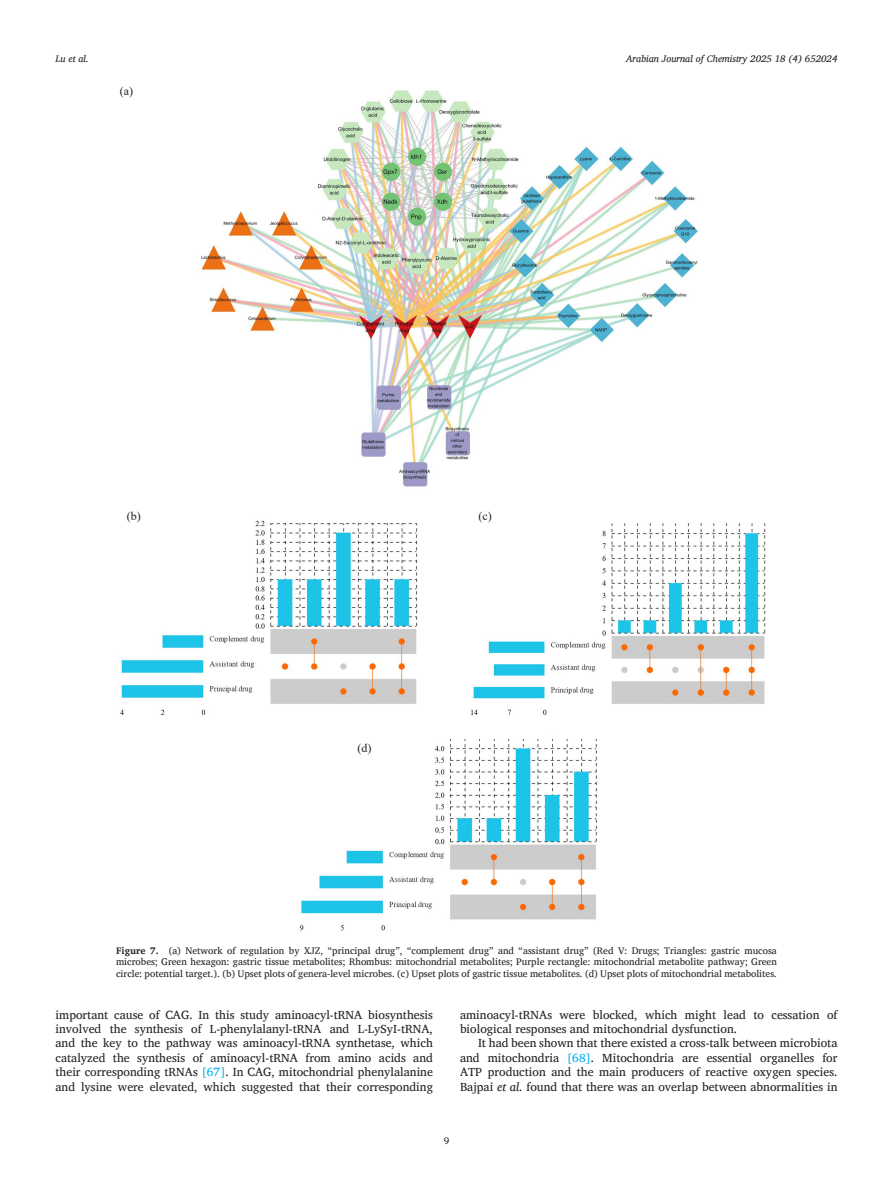
<style>
.page{position:relative;width:893px;height:1191px;background:#fff}
.page>*{position:absolute;margin:0;border:0;box-sizing:border-box;transform-origin:0 0}
.para{font:12px/14.4px "Charis SIL";color:#231f20;text-align:justify}
.Fig_label{font:12px "Times New Roman";color:#231f20}
.float_figure_figure{font:9.75px/11.7px "Charis SIL";color:#231f20;text-align:justify}
.t1{font:italic 9.75px "Charis SIL";color:#231f20}
.s1{font-weight:700}
.s2{color:#00aeef}
.s3{font-style:italic}
</style>
<div class="page">
<img style="left:120px;top:90px;width:646px;height:841px">
<p class="t1" style="left:56px;top:53px;width:35px">Lu et al.</p>
<p class="t1" style="left:626px;top:53px;width:213px">Arabian Journal of Chemistry 2025 18 (4) 652024</p>
<p class="Fig_label" style="left:120px;top:83px;width:15px">(a)</p>
<p class="Fig_label" style="left:127px;top:508px;width:15px">(b)</p>
<p class="Fig_label" style="left:357px;top:739px;width:15px">(d)</p>
<p class="Fig_label" style="left:479px;top:508px;width:15px">(c)</p>
<p class="float_figure_figure" style="left:116px;top:944px;width:662px"><span class="s1">Figure 7.</span> (a) Network of regulation by XJZ, “principal drug”, “complement drug” and “assistant drug” (Red V: Drugs; Triangles: gastric mucosa microbes; Green hexagon: gastric tissue metabolites; Rhombus: mitochondrial metabolites; Purple rectangle: mitochondrial metabolite pathway; Green circle: potential target.). (b) Upset plots of genera-level microbes. (c) Upset plots of gastric tissue metabolites. (d) Upset plots of mitochondrial metabolites.</p>
<p class="para" style="left:56px;top:1007px;width:379px">important cause of CAG. In this study aminoacyl-tRNA biosynthesis involved the synthesis of L-phenylalanyl-tRNA and L-LySyI-tRNA, and the key to the pathway was aminoacyl-tRNA synthetase, which catalyzed the synthesis of aminoacyl-tRNA from amino acids and their corresponding tRNAs <span class="s2">[67]</span>. In CAG, mitochondrial phenylalanine and lysine were elevated, which suggested that their corresponding</p>
<p class="para" style="left:460px;top:1007px;width:379px">aminoacyl-tRNAs were blocked, which might lead to cessation of biological responses and mitochondrial dysfunction.</p>
<p class="para" style="left:460px;top:1036px;width:379px;text-indent:18px">It had been shown that there existed a cross-talk between microbiota and mitochondria <span class="s2">[68]</span>. Mitochondria are essential organelles for ATP production and the main producers of reactive oxygen species.<br>Bajpai <span class="s3">et al</span>. found that there was an overlap between abnormalities in</p>
<p class="float_figure_figure" style="left:444px;top:1134px;width:7px">9</p>
</div>
